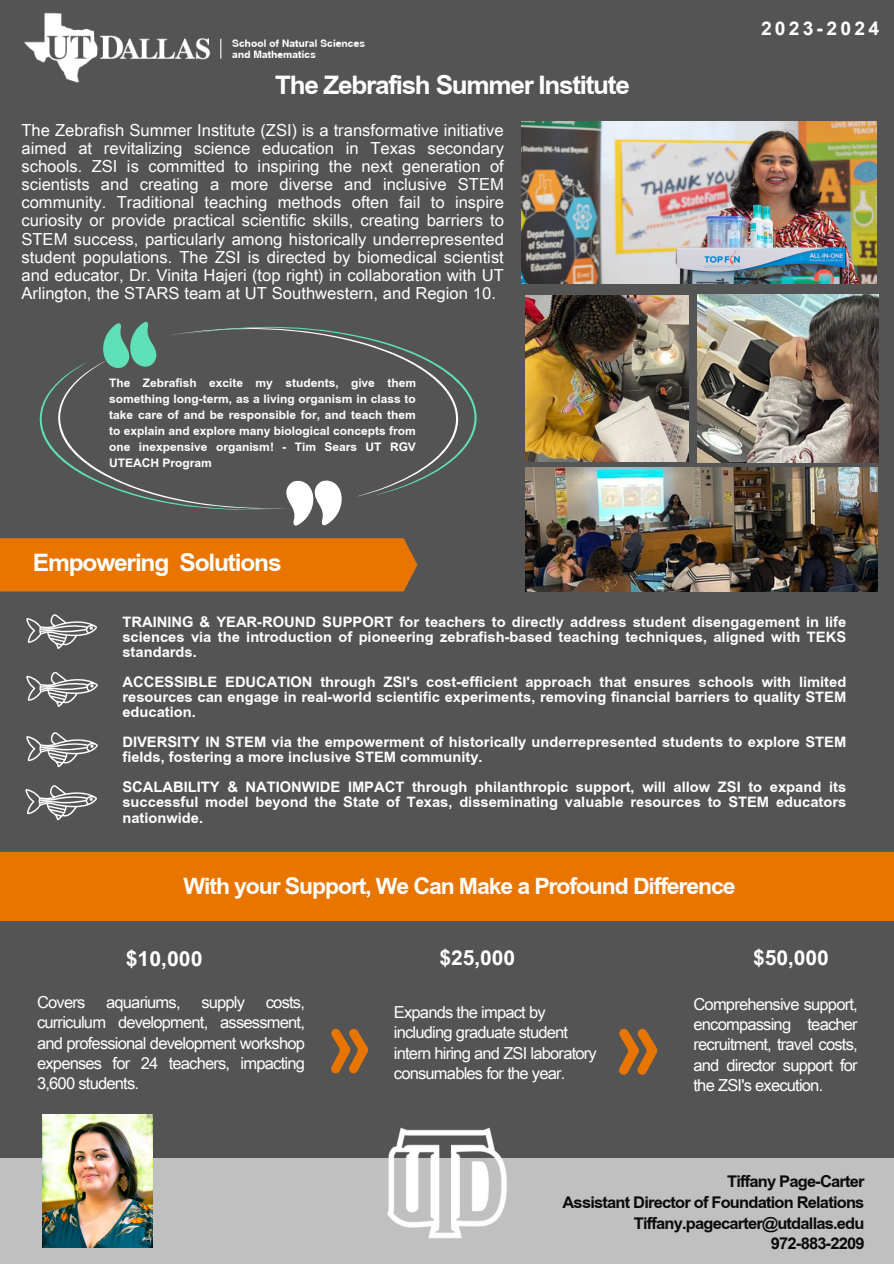
<style>
.page{position:relative;width:894px;height:1264px;background:#fff}
.page>*{position:absolute;margin:0;border:0;box-sizing:border-box;transform-origin:0 0}
.t1{font:700 26.1px "Arial";letter-spacing:-.05em;color:#fff}
.t2{font:700 24.45px "Arial";letter-spacing:-.05em;color:#fff}
.t3{font:700 22.95px "Arial";letter-spacing:-.05em;color:#fff}
.t4{font:700 21.15px "Arial";color:#fff}
.t5{font:700 21px "Arial";color:#fff}
.t6{font:700 19.2px "Arial";letter-spacing:.17em;color:#fff}
.t7{font:16.65px/18.1px "Ayar";color:#fff;text-align:justify}
.t8{font:16.5px/20.2px "Ayar";letter-spacing:-.05em;color:#fff;text-align:justify}
.t9{font:700 16.5px "Arial";letter-spacing:-.05em;color:#0b0b0b}
.t10{font:700 14.7px/15px "Arial";color:#fff;text-align:justify}
.t11{font:700 12px/16px "Arial";color:#fff;text-align:justify}
</style>
<div class="page">
<div style="left:0;top:0;width:893px;height:1263px;background:#c0c0c0"></div>
<div style="left:0;top:0;width:893px;height:102px;background:#545454"></div>
<img style="left:17px;top:2px;width:356px;height:93px">
<div style="left:0;top:102px;width:893px;height:1055px;background:#545454"></div>
<svg style="left:26px;top:732px;width:72px;height:35px;background:#7c7c7c"></svg>
<svg style="left:26px;top:672px;width:72px;height:35px;background:#7c7c7c"></svg>
<svg style="left:26px;top:614px;width:71px;height:35px;background:#7b7b7b"></svg>
<svg style="left:25px;top:785px;width:72px;height:35px;background:#7c7c7c"></svg>
<img style="left:42px;top:1114px;width:110px;height:133px">
<div style="left:0;top:851px;width:893px;height:70px;background:#e87500"></div>
<img style="left:360px;top:1096px;width:173px;height:143px">
<img style="left:525px;top:467px;width:352px;height:124px">
<img style="left:521px;top:122px;width:354px;height:162px">
<img style="left:525px;top:295px;width:163px;height:167px">
<img style="left:697px;top:294px;width:181px;height:168px">
<svg style="left:331px;top:1028px;width:37px;height:45px;background:#a16528"></svg>
<svg style="left:619px;top:1028px;width:38px;height:46px;background:#a16527"></svg>
<div style="left:0;top:538px;width:417px;height:53px;background:#e87500"></div>
<div style="left:341px;top:322px;width:145px;height:173px;background:#545454"></div>
<svg style="left:39px;top:321px;width:302px;height:204px;background:#5a5f5d"></svg>
<p class="t1" style="left:275px;top:75px;width:356px">The Zebrafish Summer Institute</p>
<p class="t7" style="left:21px;top:122px;width:484px">The Zebrafish Summer Institute (ZSI) is a transformative initiative aimed at revitalizing science education in Texas secondary schools. ZSI is committed to inspiring the next generation of scientists and creating a more diverse and inclusive STEM community. Traditional teaching methods often fail to inspire curiosity or provide practical scientific skills, creating barriers to STEM success, particularly among historically underrepresented student populations. The ZSI is directed by biomedical scientist and educator, Dr. Vinita Hajeri (top right) in collaboration with UT Arlington, the STARS team at UT Southwestern, and Region 10.</p>
<p class="t11" style="left:109px;top:375px;width:308px">The Zebrafish excite my students, give them something long-term, as a living organism in class to take care of and be responsible for, and teach them to explain and explore many biological concepts from one inexpensive organism! - Tim Sears UT RGV UTEACH Program</p>
<p class="t2" style="left:33px;top:553px;width:250px">Empowering Solutions</p>
<p class="t6" style="left:760px;top:21px;width:120px">2023-2024</p>
<p class="t10" style="left:122px;top:615px;width:725px">TRAINING &amp; YEAR-ROUND SUPPORT for teachers to directly address student disengagement in life sciences via the introduction of pioneering zebrafish-based teaching techniques, aligned with TEKS standards.</p>
<p class="t10" style="left:122px;top:675px;width:725px">ACCESSIBLE EDUCATION through ZSI's cost-efficient approach that ensures schools with limited resources can engage in real-world scientific experiments, removing financial barriers to quality STEM education.</p>
<p class="t10" style="left:122px;top:736px;width:725px">DIVERSITY IN STEM via the empowerment of historically underrepresented students to explore STEM fields, fostering a more inclusive STEM community.</p>
<p class="t10" style="left:122px;top:781px;width:725px">SCALABILITY &amp; NATIONWIDE IMPACT through philanthropic support, will allow ZSI to expand its successful model beyond the State of Texas, disseminating valuable resources to STEM educators nationwide.</p>
<p class="t3" style="left:183px;top:877px;width:553px">With your Support, We Can Make a Profound Difference</p>
<p class="t4" style="left:126px;top:950px;width:78px">$10,000</p>
<p class="t5" style="left:439px;top:949px;width:77px">$25,000</p>
<p class="t5" style="left:752px;top:949px;width:77px">$50,000</p>
<p class="t8" style="left:37px;top:993px;width:50px">Covers</p>
<p class="t8" style="left:106px;top:993px;width:76px">aquariums,</p>
<p class="t8" style="left:201px;top:993px;width:45px">supply</p>
<p class="t8" style="left:37px;top:993px;width:269px;text-indent:229px">costs, curriculum development, assessment, and professional development workshop expenses for 24 teachers, impacting 3,600 students.</p>
<p class="t8" style="left:394px;top:1003px;width:204px;text-align:left">Expands the impact by including graduate student intern hiring and ZSI laboratory consumables for the year.</p>
<p class="t8" style="left:693px;top:994px;width:166px">Comprehensive support, encompassing teacher recruitment, travel costs, and director support for the ZSI's execution.</p>
<p class="t9" style="left:726px;top:1175px;width:139px">Tiffany Page-Carter</p>
<p class="t9" style="left:562px;top:1195px;width:303px">Assistant Director of Foundation Relations</p>
<p class="t9" style="left:633px;top:1216px;width:232px">Tiffany.pagecarter@utdallas.edu</p>
<p class="t9" style="left:770px;top:1237px;width:95px">972-883-2209</p>
</div>
